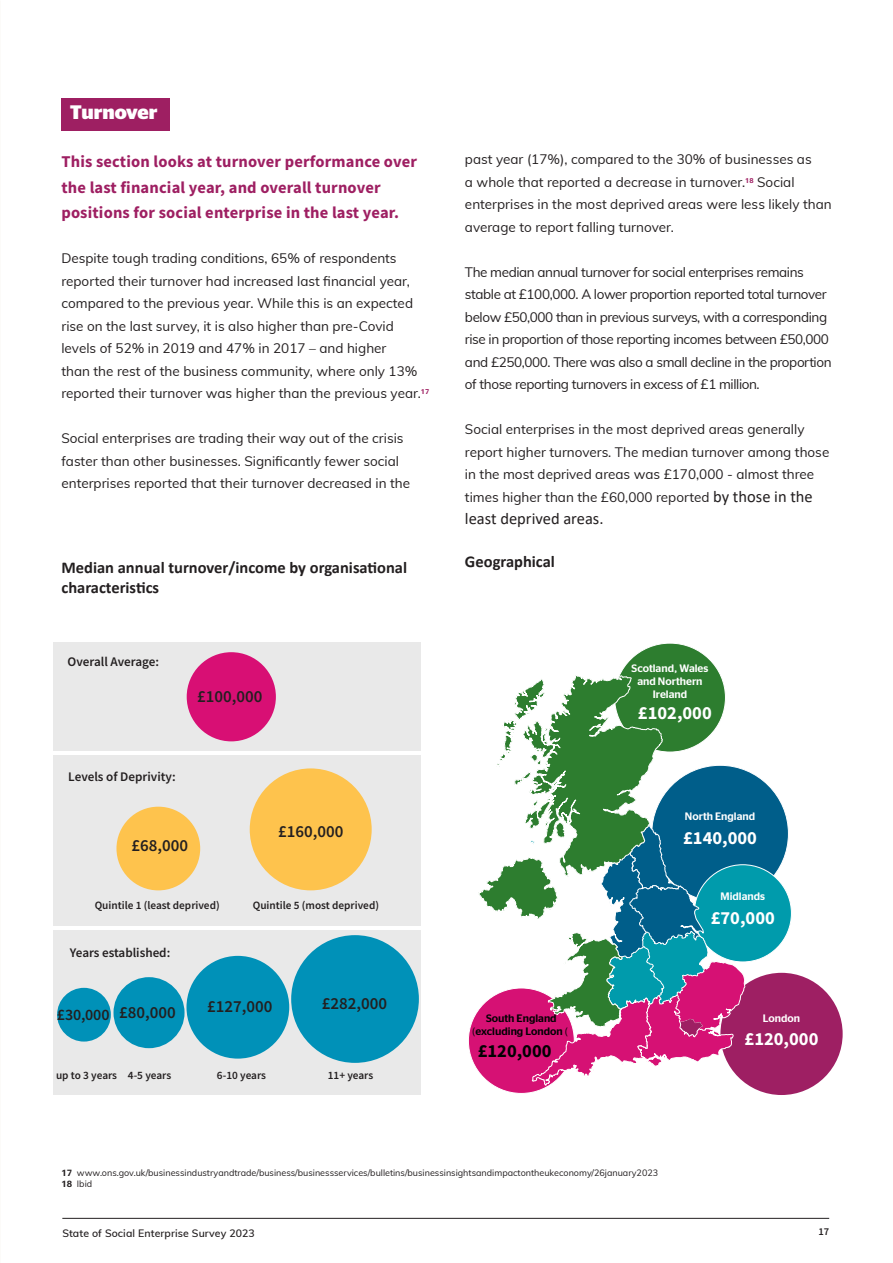
<style>
.page{position:relative;width:893px;height:1263px;background:#fff}
.page>*{position:absolute;margin:0;border:0;box-sizing:border-box;transform-origin:0 0}
.heading_2{font:700 19.5px "Stag Sans";color:#fff}
.t1{font:700 18.45px "Source Sans Pro";color:#fff}
.t2{font:700 18.45px "Source Sans Pro";color:#020203}
.t3{font:600 16.95px "Source Sans Pro";color:#231f20}
.t4{font:700 16.5px/25.5px "Source Sans Pro";letter-spacing:.01em;color:#9e1f62}
.t5{font:700 16.5px/19.8px "Calibri";color:#231f20}
.Main_Text{font:16.5px "Calibri";color:#231f20}
.t6{font:600 15.9px "Source Sans Pro";color:#231f20}
.Main_Text-2{font:13.5px/22.5px "Muli";color:#231f20}
.Main_Text-3{font:13.5px/22.5px "Muli";letter-spacing:-.03em;color:#231f20}
.t7{font:600 13.2px "Source Sans Pro";color:#231f20}
.t8{font:600 11.25px "Source Sans Pro";color:#231f20}
.t9{font:500 10.8px/12.9px "Stag Sans";color:#fff;text-align:center}
.t10{font:500 10.8px/12.9px "Stag Sans";color:#020203;text-align:center}
.t11{font:600 10.5px "Muli";letter-spacing:.01em;color:#231f20}
.t12{font:600 10.5px "Source Sans Pro";color:#231f20}
.Footnotes{font:9px "Muli";color:#231f20}
.s1{font-family:"Calibri";font-size:16.5px}
.s2{font-family:"Myriad Pro";font-weight:400}
.s3{font-family:"Stag Sans";font-weight:500}
</style>
<div class="page">
<hr style="left:62px;top:1218px;width:767px;height:1px;background:#231f20">
<div style="left:61px;top:98px;width:109px;height:33px;background:#9e1f62"></div>
<div style="left:53px;top:930px;width:368px;height:165px;background:#e9e9e9"></div>
<div style="left:291px;top:935px;width:128px;height:128px;background:#0091b8;border-radius:50%"></div>
<div style="left:186px;top:956px;width:103px;height:102px;background:#0091b8;border-radius:50%"></div>
<div style="left:53px;top:642px;width:368px;height:108px;background:#e9e9e9"></div>
<div style="left:53px;top:755px;width:368px;height:171px;background:#e9e9e9"></div>
<div style="left:116px;top:807px;width:84px;height:83px;background:#fec34d;border-radius:50%"></div>
<div style="left:187px;top:652px;width:89px;height:89px;background:#d80f74;border-radius:50%"></div>
<div style="left:250px;top:768px;width:122px;height:122px;background:#fec34d;border-radius:50%"></div>
<div style="left:113px;top:977px;width:72px;height:71px;background:#0091b8;border-radius:50%"></div>
<div style="left:57px;top:988px;width:54px;height:53px;background:#0091b8;border-radius:50%"></div>
<div style="left:652px;top:765px;width:136px;height:137px;background:#005e8a;border-radius:50%"></div>
<div style="left:720px;top:973px;width:123px;height:122px;background:#9e1f63;border-radius:50%"></div>
<div style="left:694px;top:865px;width:97px;height:97px;background:#009bac;border-radius:50%"></div>
<div style="left:468px;top:988px;width:106px;height:105px;background:#d61174;border-radius:50%"></div>
<div style="left:615px;top:643px;width:110px;height:109px;background:#2d7d2f;border-radius:50%"></div>
<svg style="left:478px;top:672px;width:267px;height:415px"></svg>
<p class="heading_2" style="left:70px;top:98px;width:89px">Turnover</p>
<p class="t4" style="left:61px;top:149px;width:357px">This section looks at turnover performance over the last financial year, and overall turnover positions for social enterprise in the last year.</p>
<p class="Main_Text-2" style="left:61px;top:246px;width:369px">Despite tough trading conditions, 65% of respondents reported their turnover had increased last financial year, compared to the previous year. While this is an expected rise on the last survey, it is also higher than pre-Covid levels of 52% in 2019 and 47% in 2017 – and higher<br>than the rest of the business community, where only 13% reported their turnover was higher than the previous year.<sup>17</sup></p>
<p class="Main_Text-2" style="left:61px;top:426px;width:350px">Social enterprises are trading their way out of the crisis faster than other businesses. Significantly fewer social enterprises reported that their turnover decreased in the</p>
<p class="t5" style="left:61px;top:557px;width:347px">Median annual turnover/income by organisational characteristics</p>
<p class="t7" style="left:68px;top:653px;width:93px">Overall Average:</p>
<p class="t3" style="left:197px;top:685px;width:67px">£100,000</p>
<p class="t7" style="left:68px;top:767px;width:109px">Levels of Deprivity:</p>
<p class="t3" style="left:132px;top:835px;width:58px">£68,000</p>
<p class="t3" style="left:278px;top:821px;width:67px">£160,000</p>
<p class="t8" style="left:95px;top:898px;width:127px">Quintile 1 (least deprived)</p>
<p class="t8" style="left:253px;top:898px;width:128px">Quintile 5 (most deprived)</p>
<p class="t7" style="left:70px;top:944px;width:102px">Years established:</p>
<p class="t6" style="left:57px;top:1004px;width:54px">£30,000</p>
<p class="t3" style="left:119px;top:1001px;width:58px">£80,000</p>
<p class="t3" style="left:207px;top:995px;width:67px">£127,000</p>
<p class="t3" style="left:322px;top:992px;width:67px">£282,000</p>
<p class="t8" style="left:56px;top:1067px;width:63px">up to 3 years</p>
<p class="t8" style="left:128px;top:1067px;width:45px">4-5 years</p>
<p class="t8" style="left:217px;top:1067px;width:51px">6-10 years</p>
<p class="t8" style="left:328px;top:1067px;width:47px">11+ years</p>
<p class="Main_Text-2" style="left:465px;top:147px;width:368px">past year (17%), compared to the 30% of businesses as<br>a whole that reported a decrease in turnover.<sup>18</sup> Social enterprises in the most deprived areas were less likely than average to report falling turnover.</p>
<p class="Main_Text-3" style="left:465px;top:260px;width:368px">The median annual turnover for social enterprises remains stable at £100,000. A lower proportion reported total turnover below £50,000 than in previous surveys, with a corresponding rise in proportion of those reporting incomes between £50,000 and £250,000. There was also a small decline in the proportion of those reporting turnovers in excess of £1 million.</p>
<p class="Main_Text-2" style="left:465px;top:417px;width:366px">Social enterprises in the most deprived areas generally report higher turnovers. The median turnover among those in the most deprived areas was £170,000 - almost three times higher than the £60,000 reported <span class="s1">by those in the</span></p>
<p class="Main_Text" style="left:465px;top:507px;width:140px">least deprived areas.</p>
<p class="t5" style="left:465px;top:551px;width:91px">Geographical</p>
<p class="t9" style="left:632px;top:661px;width:78px">Scotland, Wales and Northern<br>Ireland</p>
<p class="t1" style="left:638px;top:700px;width:75px">£102,000</p>
<p class="t9" style="left:685px;top:809px;width:72px">North England</p>
<p class="t1" style="left:683px;top:825px;width:75px">£140,000</p>
<p class="t9" style="left:720px;top:889px;width:46px">Midlands</p>
<p class="t10" style="left:472px;top:1011px;width:97px">South England <span class="s2">(</span>excluding London <span class="s2">(</span></p>
<p class="t2" style="left:478px;top:1038px;width:75px">£120,000</p>
<p class="t1" style="left:711px;top:905px;width:66px">£70,000</p>
<p class="t9" style="left:763px;top:1011px;width:39px">London</p>
<p class="t1" style="left:745px;top:1026px;width:75px">£120,000</p>
<p class="Footnotes" style="left:61px;top:1166px;width:598px"><span class="s3">17</span> www.ons.gov.uk/businessindustryandtrade/business/businessservices/bulletins/businessinsightsandimpactontheukeconomy/26january2023</p>
<p class="Footnotes" style="left:61px;top:1177px;width:32px"><span class="s3">18</span> Ibid</p>
<p class="t11" style="left:62px;top:1226px;width:194px">State of Social Enterprise Survey 2023</p>
<p class="t12" style="left:818px;top:1224px;width:12px">17</p>
</div>
